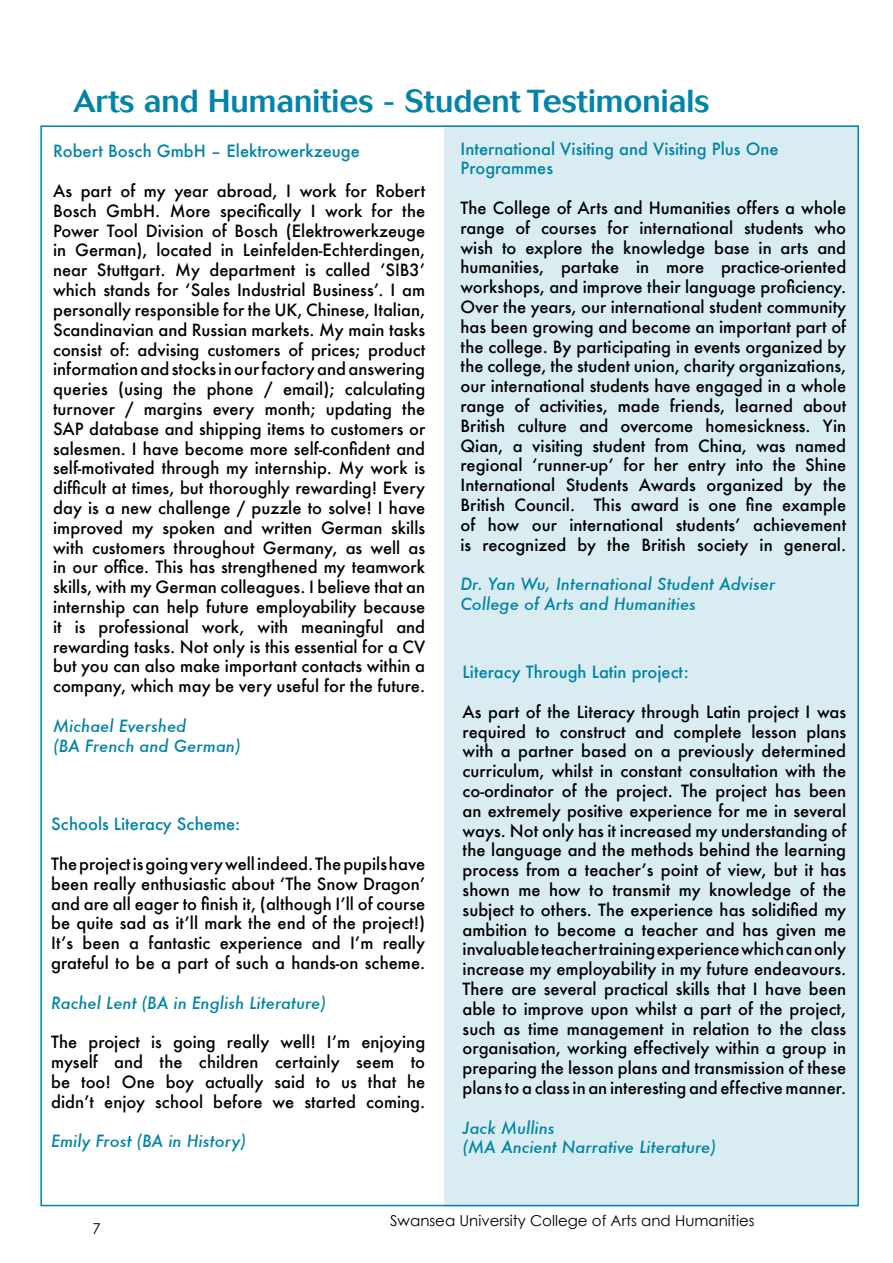
<style>
.page{position:relative;width:893px;height:1263px;background:#fff}
.page>*{position:absolute;margin:0;border:0;box-sizing:border-box;transform-origin:0 0}
.t1{font:500 31.5px "Cosmos BQ";color:#0283a9}
.t2{font:500 16.5px/19.8px "Futura";color:#000;text-align:justify}
.t3{font:italic 500 16.5px/19.8px "Futura";color:#0083a9}
.t4{font:500 16.5px "Futura";color:#0083a9}
.t5{font:500 16.5px/19.8px "Futura";color:#0283a9}
.t6{font:15px "Century Gothic";color:#000}
</style>
<div class="page">
<div style="left:444px;top:125px;width:415px;height:1081px;background:#d9ecf2"></div>
<h1 class="t1" style="left:73px;top:83px;width:638px">Arts and Humanities - Student Testimonials</h1>
<p class="t4" style="left:53px;top:140px;width:308px">Robert Bosch GmbH – Elektrowerkzeuge</p>
<p class="t2" style="left:53px;top:181px;width:374px">As part of my year abroad, I work for Robert Bosch GmbH. More specifically I work for the Power Tool Division of Bosch (Elektrowerkzeuge in German), located in Leinfelden-Echterdingen, near Stuttgart. My department is called ‘SIB3’ which stands for ‘Sales Industrial Business’. I am personally responsible for the UK, Chinese, Italian, Scandinavian and Russian markets. My main tasks consist of: advising customers of prices; product information and stocks in our factory and answering queries (using the phone / email); calculating turnover / margins every month; updating the SAP database and shipping items to customers or salesmen. I have become more self-confident and self-motivated through my internship. My work is difficult at times, but thoroughly rewarding! Every day is a new challenge / puzzle to solve! I have improved my spoken and written German skills with customers throughout Germany, as well as in our office. This has strengthened my teamwork skills, with my German colleagues. I believe that an internship can help future employability because it is professional work, with meaningful and rewarding tasks. Not only is this essential for a CV but you can also make important contacts within a company, which may be very useful for the future.</p>
<p class="t3" style="left:53px;top:715px;width:189px">Michael Evershed<br>(BA French and German)</p>
<p class="t5" style="left:460px;top:138px;width:320px">International Visiting and Visiting Plus One<br>Programmes</p>
<p class="t2" style="left:460px;top:198px;width:387px">The College of Arts and Humanities offers a whole range of courses for international students who wish to explore the knowledge base in arts and humanities, partake in more practice-oriented workshops, and improve their language proficiency.<br>Over the years, our international student community has been growing and become an important part of the college. By participating in events organized by the college, the student union, charity organizations, our international students have engaged in a whole range of activities, made friends, learned about British culture and overcome homesickness. Yin Qian, a visiting student from China, was named regional ‘runner-up’ for her entry into the Shine International Students Awards organized by the British Council. This award is one fine example of how our international students’ achievement is recognized by the British society in general.</p>
<p class="t3" style="left:460px;top:574px;width:316px">Dr. Yan Wu, International Student Adviser<br>College of Arts and Humanities</p>
<p class="t4" style="left:463px;top:661px;width:228px">Literacy Through Latin project:</p>
<p class="t2" style="left:463px;top:701px;width:385px">As part of the Literacy through Latin project I was required to construct and complete lesson plans with a partner based on a previously determined curriculum, whilst in constant consultation with the co-ordinator of the project. The project has been an extremely positive experience for me in several ways. Not only has it increased my understanding of the language and the methods behind the learning process from a teacher’s point of view, but it has shown me how to transmit my knowledge of the subject to others. The experience has solidified my ambition to become a teacher and has given me invaluable teacher training experience which can only increase my employability in my future endeavours.<br>There are several practical skills that I have been able to improve upon whilst a part of the project, such as time management in relation to the class organisation, working effectively within a group in preparing the lesson plans and transmission of these plans to a class in an interesting and effective manner.</p>
<p class="t3" style="left:463px;top:1117px;width:255px">Jack Mullins<br>(MA Ancient Narrative Literature)</p>
<p class="t4" style="left:51px;top:813px;width:191px">Schools Literacy Scheme:</p>
<p class="t2" style="left:51px;top:854px;width:375px">The project is going very well indeed. The pupils have been really enthusiastic about ‘The Snow Dragon’ and are all eager to finish it, (although I’ll of course be quite sad as it’ll mark the end of the project!)<br>It’s been a fantastic experience and I’m really grateful to be a part of such a hands-on scheme.</p>
<p class="t3" style="left:51px;top:992px;width:276px">Rachel Lent (BA in English Literature)</p>
<p class="t2" style="left:51px;top:1032px;width:375px">The project is going really well! I’m enjoying myself and the children certainly seem to be too! One boy actually said to us that he didn’t enjoy school before we started coming.</p>
<p class="t3" style="left:51px;top:1131px;width:196px">Emily Frost (BA in History)</p>
<p class="t6" style="left:92px;top:1219px;width:10px">7</p>
<p class="t6" style="left:390px;top:1211px;width:366px">Swansea University College of Arts and Humanities</p>
</div>
